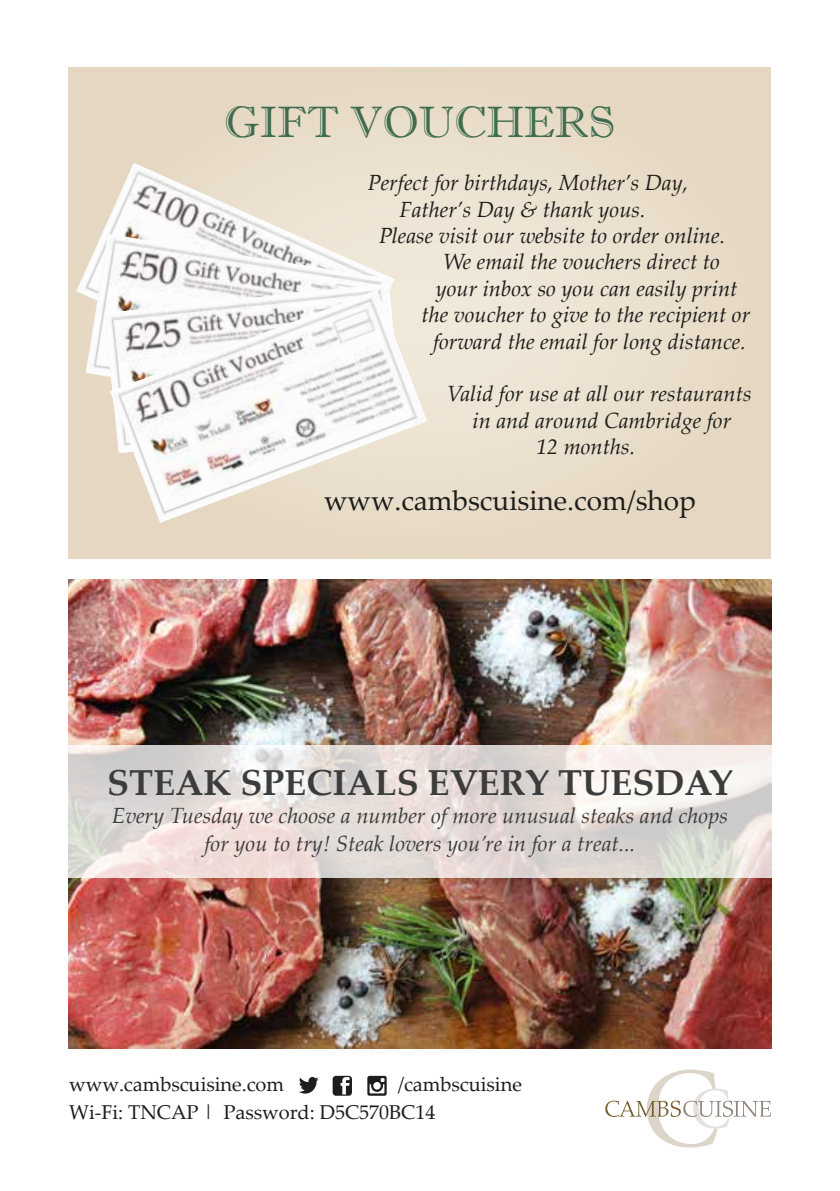
<style>
.page{position:relative;width:840px;height:1191px;background:#fff}
.page>*{position:absolute;margin:0;border:0;box-sizing:border-box;transform-origin:0 0}
.t1{font:44px "Imprint MT Shadow";color:#3d6c4e}
.t2{font:700 36px "Palatino Linotype";color:#3c3c3b}
.t3{font:28px "Palatino Linotype";color:#1d1d1b}
.t4{font:italic 22px "Palatino Linotype";color:#1d1d1b}
.t5{font:italic 22px/28px "Palatino Linotype";color:#3c3c3b;text-align:center}
.t6{font:20px/28px "Palatino Linotype";letter-spacing:-.005em;color:#1d1d1b}
</style>
<div class="page">
<svg style="left:332px;top:1075px;width:20px;height:20px"></svg>
<svg style="left:367px;top:1075px;width:19px;height:20px"></svg>
<svg style="left:299px;top:1077px;width:19px;height:16px"></svg>
<svg style="left:605px;top:1069px;width:165px;height:78px"></svg>
<img style="left:68px;top:579px;width:703px;height:469px">
<svg style="left:68px;top:745px;width:703px;height:132px;background:#e4ddda"></svg>
<div style="left:68px;top:67px;width:702px;height:491px;background:linear-gradient(to bottom,#e9decb,#e9ddca)"></div>
<img style="left:76px;top:163px;width:318px;height:244px">
<img style="left:86px;top:234px;width:304px;height:184px">
<img style="left:104px;top:284px;width:299px;height:169px">
<img style="left:110px;top:290px;width:317px;height:233px">
<h1 class="t1" style="left:224px;top:96px;width:392px">GIFT VOUCHERS</h1>
<p class="t4" style="left:368px;top:167px;width:321px">Perfect for birthdays, Mother’s Day,</p>
<p class="t4" style="left:399px;top:193px;width:247px">Father’s Day &amp; thank yous.</p>
<p class="t4" style="left:379px;top:220px;width:347px">Please visit our website to order online.</p>
<p class="t4" style="left:443px;top:246px;width:278px">We email the vouchers direct to</p>
<p class="t4" style="left:435px;top:273px;width:303px">your inbox so you can easily print</p>
<p class="t4" style="left:421px;top:299px;width:330px">the voucher to give to the recipient or</p>
<p class="t4" style="left:433px;top:325px;width:314px">forward the email for long distance.</p>
<p class="t4" style="left:447px;top:378px;width:305px">Valid for use at all our restaurants</p>
<p class="t4" style="left:472px;top:405px;width:260px">in and around Cambridge for</p>
<p class="t4" style="left:536px;top:431px;width:100px">12 months.</p>
<p class="t3" style="left:324px;top:481px;width:373px">www.cambscuisine.com/shop</p>
<h2 class="t2" style="left:107px;top:756px;width:626px">STEAK SPECIALS EVERY TUESDAY</h2>
<p class="t5" style="left:112px;top:800px;width:617px">Every Tuesday we choose a number of more unusual steaks and chops for you to try! Steak lovers you’re in for a treat...</p>
<p class="t6" style="left:69px;top:1069px;width:454px;text-indent:328px">/cambscuisine<br>Wi-Fi: TNCAP | Password: D5C570BC14</p>
<p class="t6" style="left:69px;top:1069px;width:216px">www.cambscuisine.com</p>
</div>
